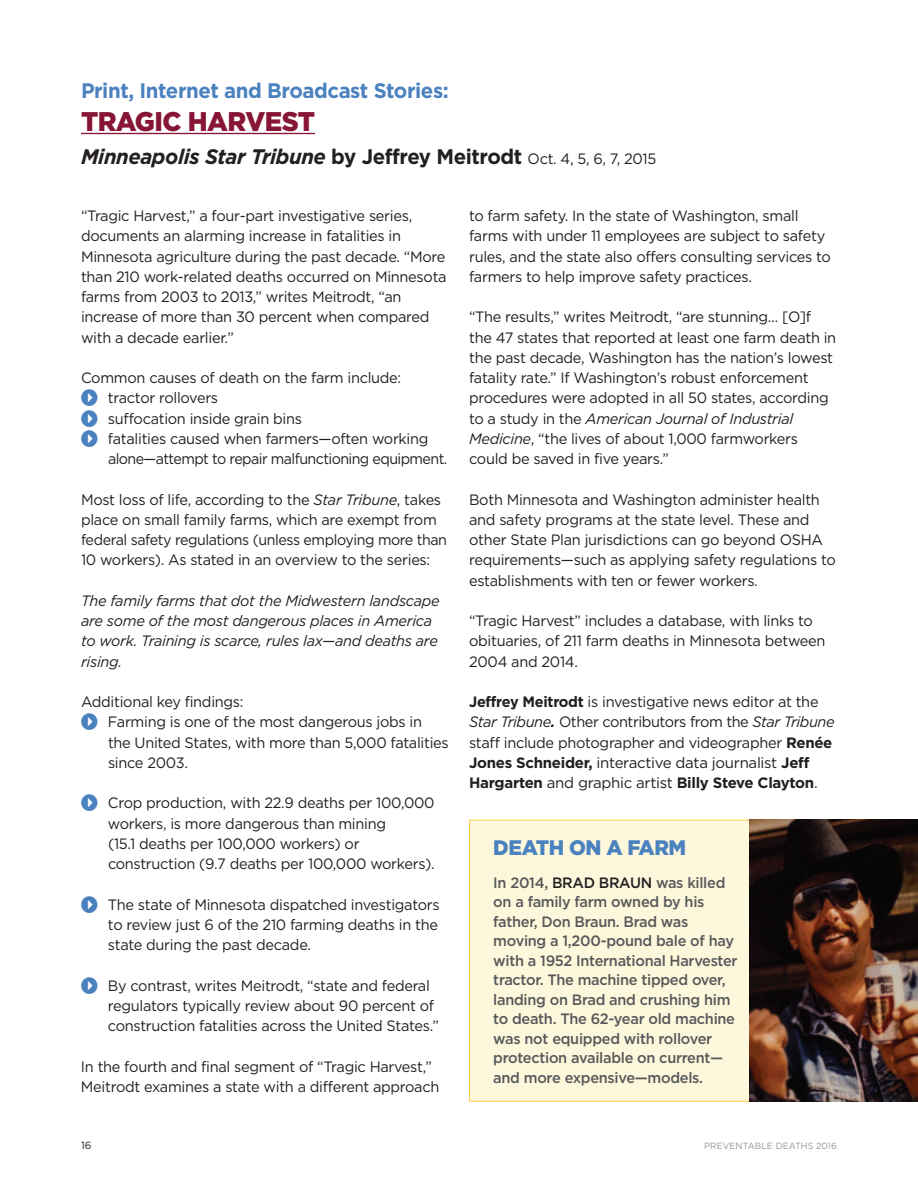
<style>
.page{position:relative;width:918px;height:1188px;background:#fff}
.page>*{position:absolute;margin:0;border:0;box-sizing:border-box;transform-origin:0 0}
.t1{font:900 27px "Gotham";letter-spacing:-.02em;color:#871535}
.t2{font:italic 700 21px "Gotham";letter-spacing:-.02em;color:#231f20}
.t3{font:700 21px "Gotham";letter-spacing:-.02em;color:#4a81bf}
.t4{font:900 21px "Gotham";letter-spacing:-.02em;color:#4a81bf}
.t5{font:15px/20.2px "Gotham";letter-spacing:-.02em;color:#231f20}
.t6{font:500 15px/19.5px "Gotham";letter-spacing:-.02em;color:#57585a}
.t7{font:italic 15px/20.2px "Gotham";letter-spacing:-.02em;color:#231f20}
.t8{font:15px "Gotham";letter-spacing:-.04em;color:#231f20;scale:.95 1}
.t9{font:10.5px "Gotham";color:#231f20}
.t10{font:9px "Gotham";color:#939598}
.s1{font-style:normal}
.s2{font-weight:400;font-style:normal;font-size:15px}
.s3{font-family:"Arrowstfb";font-size:16.5px;color:#4a81bf}
.s4{font-style:italic}
.s5{font-weight:700}
.s6{font-weight:700;font-style:italic}
.s7{color:#231f20}
</style>
<div class="page">
<div style="left:470px;top:820px;width:448px;height:281px;background:#fdf7dc"></div>
<hr style="left:81px;top:133px;width:234px;height:1px;background:#871535">
<img style="left:750px;top:820px;width:168px;height:282px">
<h2 class="t3" style="left:81px;top:76px;width:369px">Print, Internet and Broadcast Stories:</h2>
<h1 class="t1" style="left:81px;top:103px;width:236px">TRAGIC HARVEST</h1>
<h2 class="t2" style="left:81px;top:142px;width:577px">Minneapolis Star Tribune <span class="s1">by Jeffrey Meitrodt</span> <span class="s2">Oct. 4, 5, 6, 7, 2015</span></h2>
<p class="t5" style="left:81px;top:205px;width:367px">“Tragic Harvest,” a four-part investigative series, documents an alarming increase in fatalities in Minnesota agriculture during the past decade. “More than 210 work-related deaths occurred on Minnesota farms from 2003 to 2013,” writes Meitrodt, “an increase of more than 30 percent when compared with a decade earlier.”</p>
<p class="t5" style="left:81px;top:367px;width:322px">Common causes of death on the farm include:</p>
<p class="t5" style="left:81px;top:388px;width:139px"><span class="s3">I</span> tractor rollovers</p>
<p class="t5" style="left:81px;top:408px;width:223px"><span class="s3">I</span> suffocation inside grain bins</p>
<p class="t5" style="left:81px;top:428px;width:349px"><span class="s3">I</span> fatalities caused when farmers—often working</p>
<p class="t8" style="left:108px;top:449px;width:359px">alone—attempt to repair malfunctioning equipment.</p>
<p class="t5" style="left:81px;top:489px;width:368px">Most loss of life, according to the <span class="s4">Star Tribune</span>, takes place on small family farms, which are exempt from federal safety regulations (unless employing more than 10 workers). As stated in an overview to the series:</p>
<p class="t7" style="left:81px;top:590px;width:360px">The family farms that dot the Midwestern landscape are some of the most dangerous places in America to work. Training is scarce, rules lax—and deaths are rising.</p>
<p class="t5" style="left:81px;top:691px;width:164px">Additional key findings:</p>
<p class="t5" style="left:81px;top:712px;width:343px"><span class="s3">I</span> Farming is one of the most dangerous jobs in</p>
<p class="t5" style="left:108px;top:732px;width:342px">the United States, with more than 5,000 fatalities</p>
<p class="t5" style="left:108px;top:752px;width:82px">since 2003.</p>
<p class="t5" style="left:108px;top:793px;width:328px;text-indent:-27px"><span class="s3">I</span> Crop production, with 22.9 deaths per 100,000 workers, is more dangerous than mining<br>(15.1 deaths per 100,000 workers) or construction (9.7 deaths per 100,000 workers).</p>
<p class="t5" style="left:108px;top:894px;width:333px;text-align:justify;text-indent:-27px"><span class="s3">I</span> The state of Minnesota dispatched investigators to review just 6 of the 210 farming deaths in the state during the past decade.</p>
<p class="t5" style="left:108px;top:975px;width:332px;text-indent:-27px"><span class="s3">I</span> By contrast, writes Meitrodt, “state and federal regulators typically review about 90 percent of construction fatalities across the United States.”</p>
<p class="t5" style="left:81px;top:1056px;width:360px">In the fourth and final segment of “Tragic Harvest,”<br>Meitrodt examines a state with a different approach</p>
<p class="t5" style="left:469px;top:205px;width:363px">to farm safety. In the state of Washington, small farms with under 11 employees are subject to safety rules, and the state also offers consulting services to farmers to help improve safety practices.</p>
<p class="t5" style="left:469px;top:307px;width:369px">“The results,” writes Meitrodt, “are stunning… [O]f the 47 states that reported at least one farm death in the past decade, Washington has the nation’s lowest fatality rate.” If Washington’s robust enforcement procedures were adopted in all 50 states, according to a study in the <span class="s4">American Journal of Industrial Medicine</span>, “the lives of about 1,000 farmworkers could be saved in five years.”</p>
<p class="t5" style="left:469px;top:489px;width:368px">Both Minnesota and Washington administer health and safety programs at the state level. These and other State Plan jurisdictions can go beyond OSHA requirements—such as applying safety regulations to establishments with ten or fewer workers.</p>
<p class="t5" style="left:469px;top:610px;width:358px">“Tragic Harvest” includes a database, with links to obituaries, of 211 farm deaths in Minnesota between<br>2004 and 2014.</p>
<p class="t5" style="left:469px;top:691px;width:367px"><span class="s5">Jeffrey Meitrodt</span> is investigative news editor at the <span class="s4">Star Tribune</span><span class="s6">.</span> Other contributors from the <span class="s4">Star Tribune </span>staff include photographer and videographer <span class="s5">Renée Jones Schneider,</span> interactive data journalist <span class="s5">Jeff Hargarten</span> and graphic artist <span class="s5">Billy Steve Clayton</span>.</p>
<h2 class="t4" style="left:493px;top:833px;width:194px">DEATH ON A FARM</h2>
<p class="t6" style="left:493px;top:873px;width:246px">In 2014, <span class="s7">BRAD BRAUN</span> was killed on a family farm owned by his father, Don Braun. Brad was moving a 1,200-pound bale of hay with a 1952 International Harvester tractor. The machine tipped over, landing on Brad and crushing him to death. The 62-year old machine was not equipped with rollover protection available on current— and more expensive—models.</p>
<p class="t9" style="left:81px;top:1139px;width:12px">16</p>
<p class="t10" style="left:704px;top:1140px;width:134px">PREVENTABLE DEATHS 2016</p>
</div>
